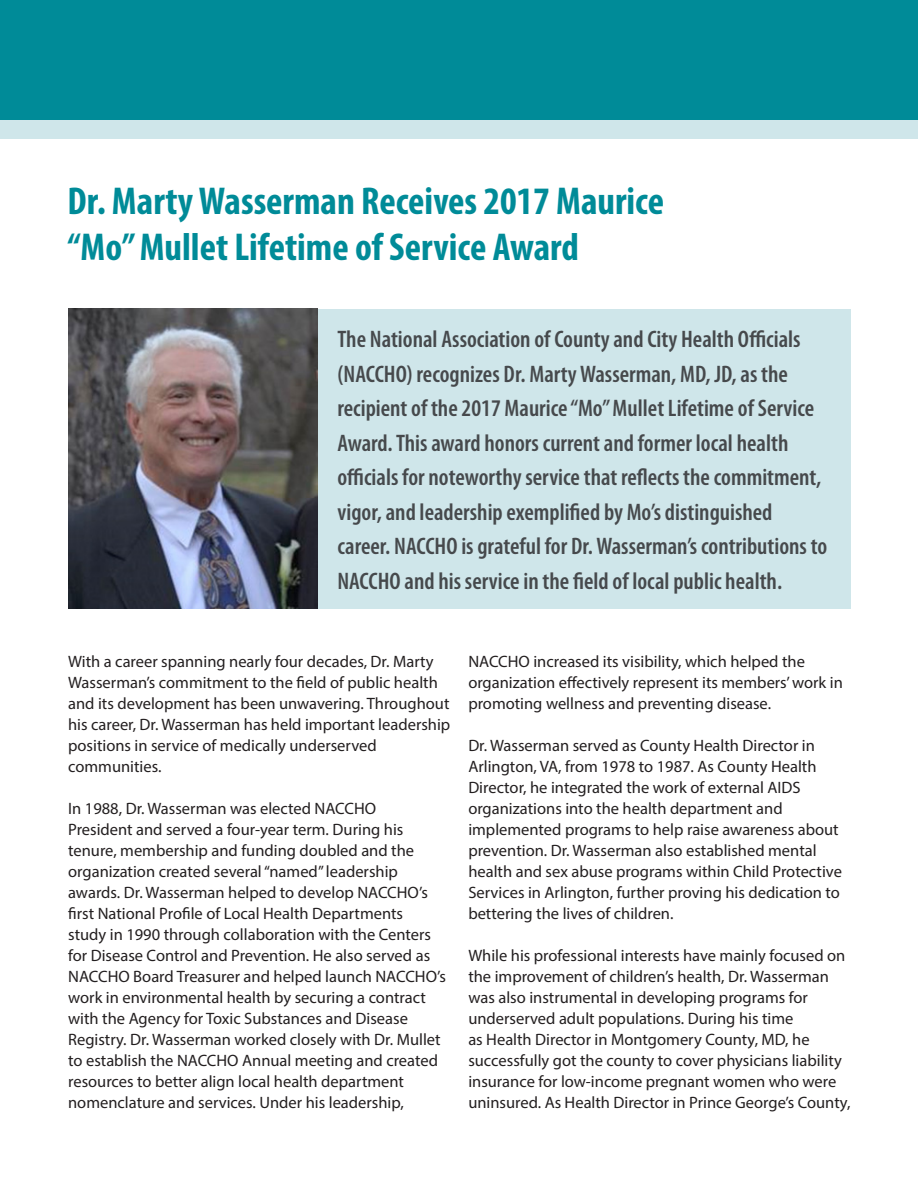
<style>
.page{position:relative;width:918px;height:1188px;background:#fff}
.page>*{position:absolute;margin:0;border:0;box-sizing:border-box;transform-origin:0 0}
.Headline{font:700 condensed 39px/46.8px "Myriad Pro";color:#008b98}
.Body{font:600 condensed 24px/34.5px "Myriad Pro";color:#46494c}
.Body-2{font:16.5px/21px "Myriad Pro";color:#231f20}
</style>
<div class="page">
<div style="left:0;top:0;width:918px;height:120px;background:#008b98"></div>
<div style="left:317px;top:309px;width:533px;height:300px;background:#cfe6ea"></div>
<img style="left:68px;top:309px;width:249px;height:300px">
<div style="left:0;top:120px;width:918px;height:19px;background:#cfe6ea"></div>
<p class="Headline" style="left:68px;top:176px;width:598px">Dr. Marty Wasserman Receives 2017 Maurice “Mo” Mullet Lifetime of Service Award</p>
<p class="Body" style="left:337px;top:321px;width:491px">The National Association of County and City Health Officials (NACCHO) recognizes Dr. Marty Wasserman, MD, JD, as the recipient of the 2017 Maurice “Mo” Mullet Lifetime of Service Award. This award honors current and former local health officials for noteworthy service that reflects the commitment, vigor, and leadership exemplified by Mo’s distinguished career. NACCHO is grateful for Dr. Wasserman’s contributions to NACCHO and his service in the field of local public health.</p>
<p class="Body-2" style="left:68px;top:651px;width:384px">With a career spanning nearly four decades, Dr. Marty Wasserman’s commitment to the field of public health and its development has been unwavering. Throughout his career, Dr. Wasserman has held important leadership positions in service of medically underserved communities.</p>
<p class="Body-2" style="left:68px;top:798px;width:379px">In 1988, Dr. Wasserman was elected NACCHO<br>President and served a four-year term. During his tenure, membership and funding doubled and the organization created several “named” leadership awards. Dr. Wasserman helped to develop NACCHO’s first National Profile of Local Health Departments<br>study in 1990 through collaboration with the Centers for Disease Control and Prevention. He also served as NACCHO Board Treasurer and helped launch NACCHO’s work in environmental health by securing a contract with the Agency for Toxic Substances and Disease Registry. Dr. Wasserman worked closely with Dr. Mullet to establish the NACCHO Annual meeting and created resources to better align local health department nomenclature and services. Under his leadership,</p>
<p class="Body-2" style="left:468px;top:651px;width:376px">NACCHO increased its visibility, which helped the organization effectively represent its members’ work in promoting wellness and preventing disease.</p>
<p class="Body-2" style="left:468px;top:735px;width:375px">Dr. Wasserman served as County Health Director in Arlington, VA, from 1978 to 1987. As County Health Director, he integrated the work of external AIDS organizations into the health department and implemented programs to help raise awareness about prevention. Dr. Wasserman also established mental health and sex abuse programs within Child Protective Services in Arlington, further proving his dedication to bettering the lives of children.</p>
<p class="Body-2" style="left:468px;top:945px;width:384px">While his professional interests have mainly focused on the improvement of children’s health, Dr. Wasserman was also instrumental in developing programs for underserved adult populations. During his time<br>as Health Director in Montgomery County, MD, he successfully got the county to cover physicians liability insurance for low-income pregnant women who were uninsured. As Health Director in Prince George’s County,</p>
</div>
